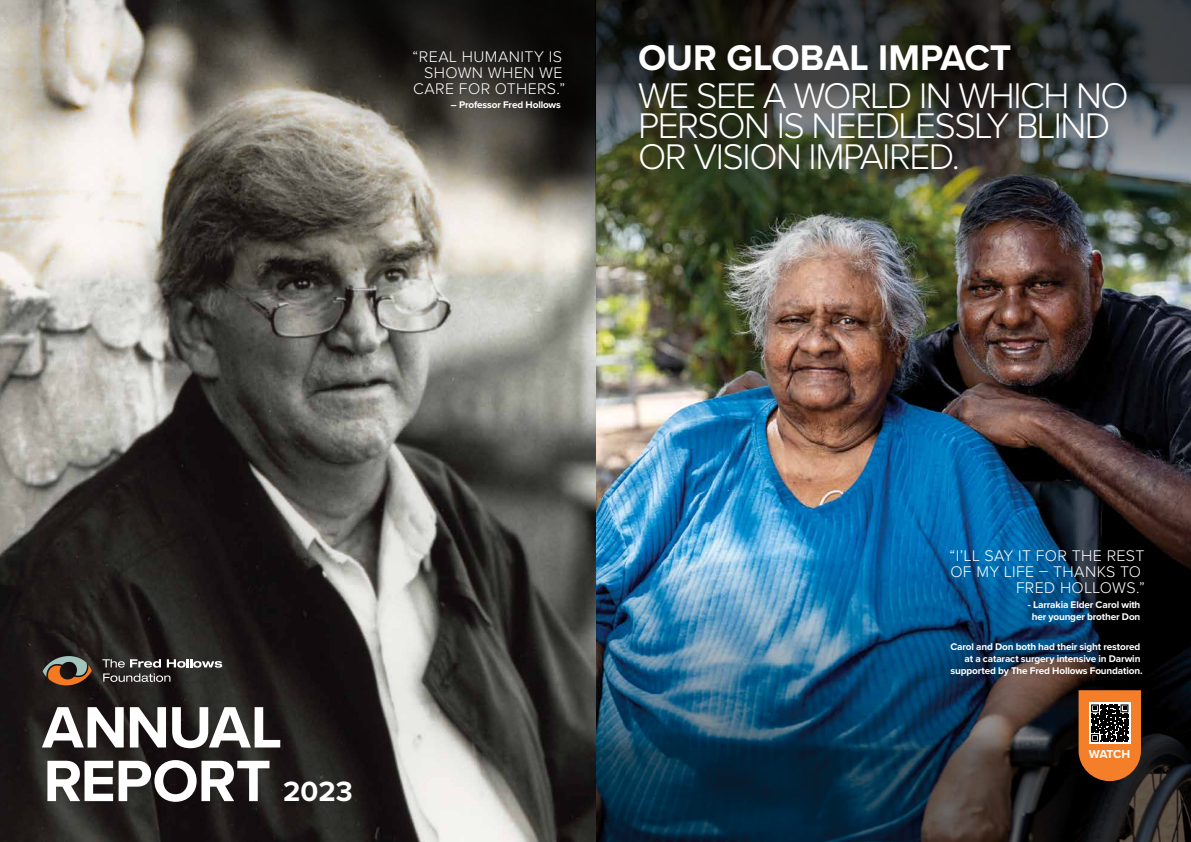
<style>
.page{position:relative;width:1191px;height:842px;background:#fff}
.page>*{position:absolute;margin:0;border:0;box-sizing:border-box;transform-origin:0 0}
.t1{font:700 60.5px/53.6px "Proxima Nova";letter-spacing:-.02em;color:#fff}
.t2{font:300 37px/30.8px "Proxima Nova";letter-spacing:-.04em;color:#fff}
.t3{font:700 37px "Proxima Nova";color:#fff}
.t4{font:300 16px/16px "Proxima Nova";letter-spacing:.025em;color:#fff;text-align:center}
.t5{font:700 12px "Proxima Nova";letter-spacing:-.04em;color:#fff}
.t6{font:700 10px/12px "Proxima Nova";letter-spacing:-.015em;color:#fff;text-align:center}
.s1{font-size:28.9px}
</style>
<div class="page">
<img style="left:0;top:0;width:1191px;height:842px">
<img style="left:595px;top:485px;width:596px;height:357px">
<svg style="left:177px;top:0;width:418px;height:261px;background:#605c55"></svg>
<img style="left:595px;top:0;width:596px;height:323px">
<svg style="left:43px;top:656px;width:49px;height:29px"></svg>
<svg style="left:102px;top:659px;width:120px;height:23px;background:#555451"></svg>
<svg style="left:1078px;top:690px;width:63px;height:91px;background:#b16934"></svg>
<h3 class="t4" style="left:412px;top:49px;width:154px">“REAL HUMANITY IS<br>SHOWN WHEN WE<br>CARE FOR OTHERS.”</h3>
<p class="t6" style="left:451px;top:99px;width:111px">– Professor Fred Hollows</p>
<h2 class="t3" style="left:638px;top:30px;width:375px">OUR GLOBAL IMPACT</h2>
<h2 class="t2" style="left:638px;top:82px;width:492px">WE SEE A WORLD IN WHICH NO<br>PERSON IS NEEDLESSLY BLIND<br>OR VISION IMPAIRED.</h2>
<h1 class="t1" style="left:42px;top:699px;width:312px">ANNUAL<br>REPORT <span class="s1">2023</span></h1>
<h3 class="t4" style="left:949px;top:549px;width:197px;text-align:right">“I’LL SAY IT FOR THE REST<br>OF MY LIFE – THANKS TO<br>FRED HOLLOWS.”</h3>
<p class="t6" style="left:1027px;top:598px;width:114px">- Larrakia Elder Carol with her younger brother Don</p>
<p class="t6" style="left:950px;top:640px;width:194px;text-align:right">Carol and Don both had their sight restored at a cataract surgery intensive in Darwin supported by The Fred Hollows Foundation.</p>
<p class="t5" style="left:1089px;top:745px;width:43px">WATCH</p>
</div>
